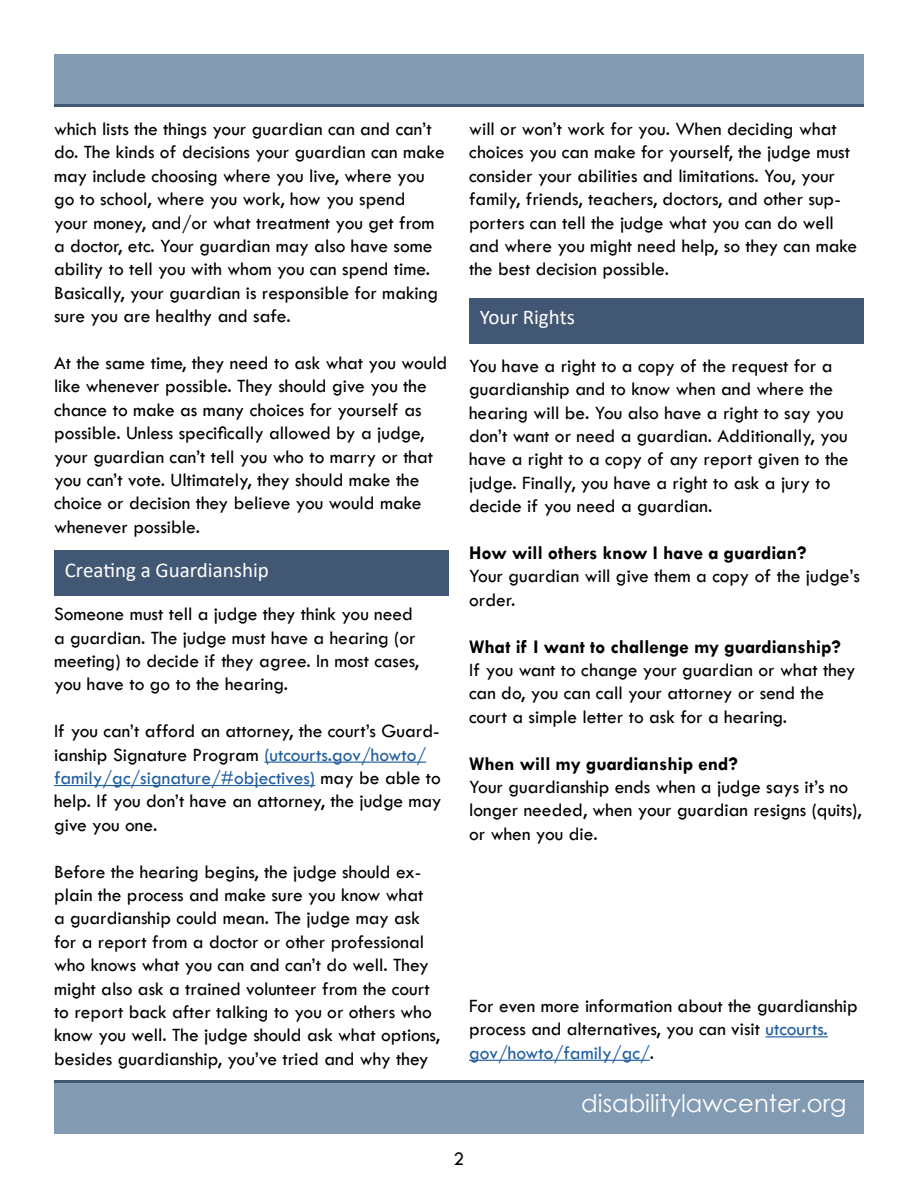
<style>
.page{position:relative;width:918px;height:1188px;background:#fff}
.page>*{position:absolute;margin:0;border:0;box-sizing:border-box;transform-origin:0 0}
.t1{font:24.3px "Century Gothic";color:#fff}
.t2{font:21px "Calibri";color:#fff}
.t3{font:19.5px/23.4px "Tw Cen";color:#000}
.t4{font:700 19.5px "Tw Cen";color:#000}
.s1{color:#215e9e}
</style>
<div class="page">
<div style="left:469px;top:298px;width:395px;height:45px;background:#425773"></div>
<div style="left:54px;top:1083px;width:810px;height:51px;background:#829bb3"></div>
<hr style="left:54px;top:1080px;width:810px;height:3px;background:#425773">
<hr style="left:766px;top:1036px;width:62px;height:1px;background:#215e9e">
<hr style="left:469px;top:1060px;width:181px;height:1px;background:#215e9e">
<div style="left:54px;top:551px;width:395px;height:45px;background:#425773"></div>
<hr style="left:264px;top:762px;width:162px;height:1px;background:#215e9e">
<hr style="left:54px;top:785px;width:261px;height:1px;background:#215e9e">
<div style="left:54px;top:54px;width:810px;height:52px;background:#829bb3"></div>
<hr style="left:54px;top:104px;width:810px;height:3px;background:#425773">
<p class="t3" style="left:54px;top:117px;width:392px">which lists the things your guardian can and can’t do. The kinds of decisions your guardian can make may include choosing where you live, where you go to school, where you work, how you spend<br>your money, and/or what treatment you get from a doctor, etc. Your guardian may also have some ability to tell you with whom you can spend time.<br>Basically, your guardian is responsible for making sure you are healthy and safe.</p>
<p class="t3" style="left:54px;top:351px;width:395px">At the same time, they need to ask what you would like whenever possible. They should give you the chance to make as many choices for yourself as possible. Unless specifically allowed by a judge, your guardian can’t tell you who to marry or that you can’t vote. Ultimately, they should make the choice or decision they believe you would make whenever possible.</p>
<p class="t2" style="left:65px;top:555px;width:206px">Creating a Guardianship</p>
<p class="t3" style="left:54px;top:602px;width:367px">Someone must tell a judge they think you need a guardian. The judge must have a hearing (or meeting) to decide if they agree. In most cases, you have to go to the hearing.</p>
<p class="t3" style="left:54px;top:719px;width:389px">If you can’t afford an attorney, the court’s Guard&shy;ianship Signature Program <span class="s1">(utcourts.gov/howto/ family/gc/signature/#objectives)</span> may be able to help. If you don’t have an attorney, the judge may give you one.</p>
<p class="t3" style="left:54px;top:860px;width:387px">Before the hearing begins, the judge should ex&shy;plain the process and make sure you know what<br>a guardianship could mean. The judge may ask for a report from a doctor or other professional who knows what you can and can’t do well. They might also ask a trained volunteer from the court to report back after talking to you or others who know you well. The judge should ask what options, besides guardianship, you’ve tried and why they</p>
<p class="t3" style="left:469px;top:117px;width:390px">will or won’t work for you. When deciding what choices you can make for yourself, the judge must consider your abilities and limitations. You, your family, friends, teachers, doctors, and other sup&shy;porters can tell the judge what you can do well and where you might need help, so they can make the best decision possible.</p>
<p class="t2" style="left:480px;top:303px;width:97px">Your Rights</p>
<p class="t3" style="left:469px;top:354px;width:381px">You have a right to a copy of the request for a guardianship and to know when and where the hearing will be. You also have a right to say you don’t want or need a guardian. Additionally, you have a right to a copy of any report given to the judge. Finally, you have a right to ask a jury to decide if you need a guardian.</p>
<p class="t4" style="left:469px;top:541px;width:339px">How will others know I have a guardian?</p>
<p class="t3" style="left:469px;top:564px;width:392px">Your guardian will give them a copy of the judge’s order.</p>
<p class="t4" style="left:469px;top:635px;width:373px">What if I want to challenge my guardianship?</p>
<p class="t3" style="left:469px;top:658px;width:388px">If you want to change your guardian or what they can do, you can call your attorney or send the court a simple letter to ask for a hearing.</p>
<p class="t4" style="left:469px;top:752px;width:270px">When will my guardianship end?</p>
<p class="t3" style="left:469px;top:775px;width:394px">Your guardianship ends when a judge says it’s no longer needed, when your guardian resigns (quits), or when you die.</p>
<p class="t3" style="left:469px;top:994px;width:390px">For even more information about the guardianship process and alternatives, you can visit <span class="s1">utcourts. gov/howto/family/gc/</span>.</p>
<p class="t1" style="left:581px;top:1086px;width:267px">disabilitylawcenter.org</p>
<p class="t3" style="left:454px;top:1147px;width:12px">2</p>
</div>
